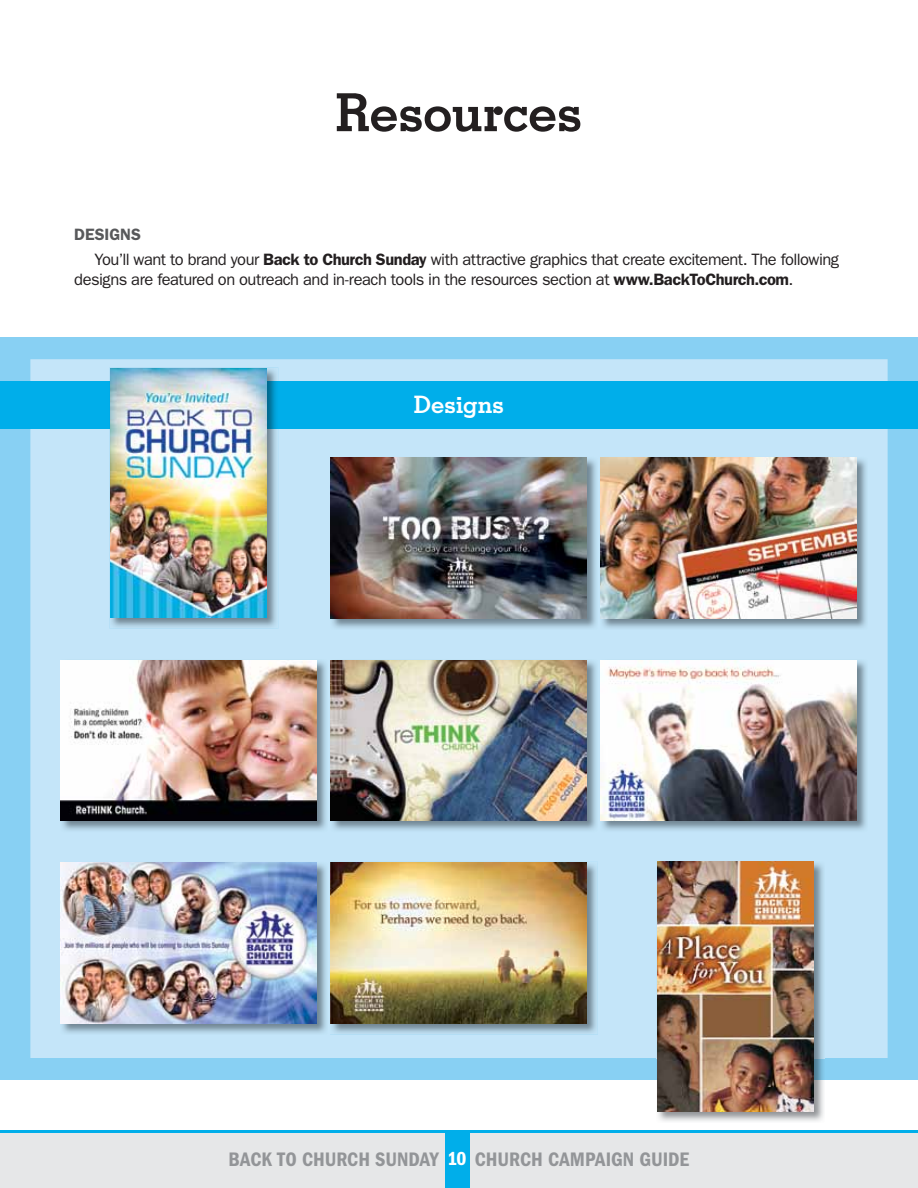
<style>
.page{position:relative;width:918px;height:1188px;background:#fff}
.page>*{position:absolute;margin:0;border:0;box-sizing:border-box;transform-origin:0 0}
.t1{font:700 52.5px "Memphis LT Std";letter-spacing:-.015em;color:#231f20}
.t2{font:700 24px "Memphis LT Std";letter-spacing:-.01em;color:#fff}
.t3{font:20.25px "ITC Franklin Gothic Std Dm Cd";letter-spacing:-.005em;color:#939598}
.t4{font:16.5px/25.2px "ITC Franklin Gothic Std";letter-spacing:-.03em;color:#231f20}
.s1{font-weight:600;color:#58595b}
.s2{font-weight:600}
.s3{font-size:19.5px;color:#fff}
</style>
<div class="page">
<div style="left:0;top:1132px;width:918px;height:56px;background:#e6e7e8"></div>
<div style="left:445px;top:1132px;width:25px;height:56px;background:#00aeea"></div>
<hr style="left:0;top:1130px;width:918px;height:3px;background:#00aeea">
<div style="left:0;top:337px;width:918px;height:743px;background:#88d0f3"></div>
<div style="left:30px;top:359px;width:858px;height:699px;background:#c4e5f9"></div>
<img style="left:600px;top:659px;width:268px;height:173px">
<img style="left:601px;top:660px;width:256px;height:161px">
<img style="left:330px;top:457px;width:268px;height:173px">
<img style="left:331px;top:458px;width:256px;height:160px">
<img style="left:60px;top:659px;width:268px;height:173px">
<img style="left:61px;top:660px;width:256px;height:161px">
<img style="left:330px;top:659px;width:268px;height:173px">
<img style="left:331px;top:660px;width:256px;height:161px">
<img style="left:600px;top:457px;width:268px;height:173px">
<img style="left:601px;top:458px;width:256px;height:160px">
<img style="left:60px;top:862px;width:268px;height:173px">
<img style="left:61px;top:863px;width:256px;height:160px">
<img style="left:330px;top:862px;width:268px;height:173px">
<img style="left:331px;top:863px;width:256px;height:160px">
<div style="left:0;top:381px;width:918px;height:47px;background:#00aeea"></div>
<img style="left:110px;top:367px;width:168px;height:262px">
<img style="left:267px;top:381px;width:11px;height:47px">
<img style="left:110px;top:368px;width:157px;height:249px">
<img style="left:656px;top:861px;width:169px;height:260px">
<img style="left:657px;top:862px;width:157px;height:249px">
<h1 class="t1" style="left:335px;top:80px;width:249px">Resources</h1>
<p class="t4" style="left:94px;top:222px;width:746px;text-indent:-20px"><span class="s1">DeSIgnS<br></span>You’ll want to brand your <span class="s2">Back to Church Sunday</span> with attractive graphics that create excitement. The following</p>
<p class="t4" style="left:74px;top:267px;width:721px">designs are featured on outreach and in-reach tools in the resources section at <span class="s2">www.BackToChurch.com</span>.</p>
<h2 class="t2" style="left:414px;top:390px;width:92px">Designs</h2>
<p class="t3" style="left:229px;top:1147px;width:462px">BACK TO CHURCH SUNDAY <span class="s3">10</span> CHURCH CAMPAIGN GUIDE</p>
</div>
